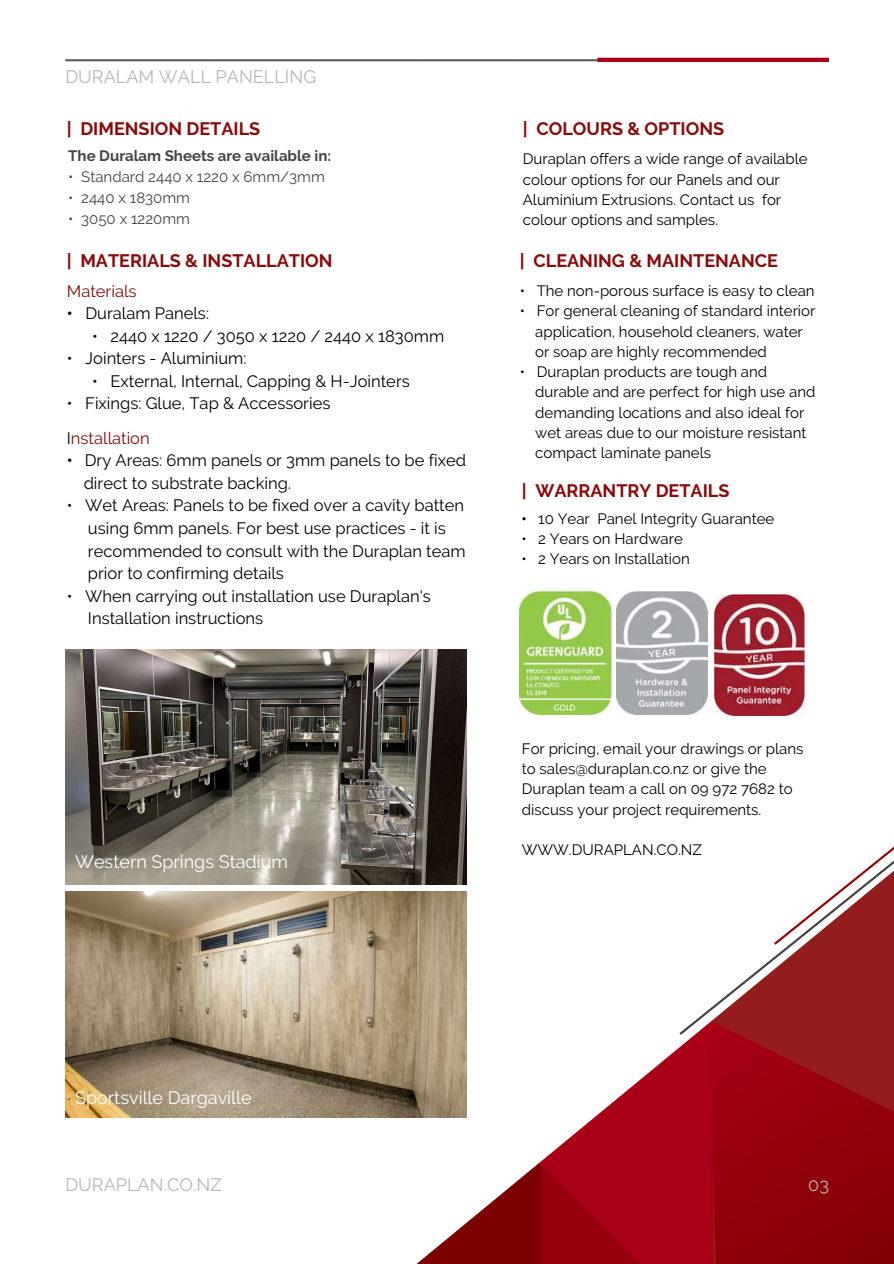
<style>
.page{position:relative;width:894px;height:1264px;background:#fff}
.page>*{position:absolute;margin:0;border:0;box-sizing:border-box;transform-origin:0 0}
.t1{font:700 18px "Raleway";color:#8b0a0a}
.t2{font:18px "Raleway";color:#fff}
.t3{font:18px "Raleway";color:#b8b7b5}
.t4{font:16.5px/22.5px "Raleway";color:#000}
.t5{font:16.5px "Raleway";color:#8b0a0a}
.t6{font:15px/20.2px "Raleway";color:#000}
.t7{font:15px "Raleway";color:#444}
.t8{font:700 15px "Raleway";color:#444}
.s1{font-weight:700}
.s2{color:#8b0a0a}
</style>
<div class="page">
<svg style="left:65px;top:58px;width:763px;height:4px"></svg>
<svg style="left:118px;top:603px;width:775px;height:660px"></svg>
<img style="left:65px;top:649px;width:401px;height:235px">
<svg style="left:679px;top:759px;width:214px;height:275px"></svg>
<img style="left:714px;top:594px;width:90px;height:121px">
<img style="left:616px;top:591px;width:91px;height:123px">
<img style="left:519px;top:591px;width:92px;height:123px">
<img style="left:65px;top:891px;width:401px;height:226px">
<p class="t3" style="left:65px;top:66px;width:252px">DURALAM WALL PANELLING</p>
<p class="t1" style="left:67px;top:118px;width:195px">| DIMENSION DETAILS</p>
<p class="t8" style="left:68px;top:147px;width:264px">The Duralam Sheets are available in:</p>
<p class="t7" style="left:68px;top:168px;width:258px">• Standard 2440 x 1220 x 6mm/3mm</p>
<p class="t7" style="left:68px;top:189px;width:123px">• 2440 x 1830mm</p>
<p class="t7" style="left:68px;top:210px;width:123px">• 3050 x 1220mm</p>
<p class="t1" style="left:67px;top:250px;width:267px">| MATERIALS &amp; INSTALLATION</p>
<p class="t5" style="left:67px;top:281px;width:71px">Materials</p>
<p class="t4" style="left:67px;top:302px;width:144px"><span class="s1">•</span> Duralam Panels:</p>
<p class="t4" style="left:92px;top:325px;width:353px">• 2440 x 1220 / 3050 x 1220 / 2440 x 1830mm</p>
<p class="t4" style="left:67px;top:347px;width:181px">• Jointers - Aluminium:</p>
<p class="t4" style="left:92px;top:370px;width:319px">• External, Internal, Capping &amp; H-Jointers</p>
<p class="t4" style="left:67px;top:386px;width:265px;line-height:34.5px">• Fixings: Glue, Tap &amp; Accessories<br>I<span class="s2">nstallation</span></p>
<p class="t4" style="left:84px;top:449px;width:384px;text-indent:-17px"><span class="s1">•</span> Dry Areas: 6mm panels or 3mm panels to be fixed direct to substrate backing.</p>
<p class="t4" style="left:88px;top:494px;width:379px;text-indent:-21px">• Wet Areas: Panels to be fixed over a cavity batten using 6mm panels. For best use practices - it is recommended to consult with the Duraplan team prior to confirming details</p>
<p class="t4" style="left:88px;top:584px;width:344px;text-indent:-21px">• When carrying out installation use Duraplan's<br>Installation instructions</p>
<p class="t2" style="left:75px;top:850px;width:214px">Western Springs Stadium</p>
<p class="t1" style="left:522px;top:118px;width:203px">| COLOURS &amp; OPTIONS</p>
<p class="t6" style="left:522px;top:149px;width:286px">Duraplan offers a wide range of available colour options for our Panels and our Aluminium Extrusions. Contact us for colour options and samples.</p>
<p class="t1" style="left:519px;top:250px;width:259px">| CLEANING &amp; MAINTENANCE</p>
<p class="t6" style="left:519px;top:280px;width:296px">• The non-porous surface is easy to clean</p>
<p class="t6" style="left:535px;top:301px;width:281px;text-indent:-15px">• For general cleaning of standard interior application, household cleaners, water or soap are highly recommended</p>
<p class="t6" style="left:535px;top:361px;width:281px;text-indent:-15px">• Duraplan products are tough and durable and are perfect for high use and demanding locations and also ideal for wet areas due to our moisture resistant compact laminate panels</p>
<p class="t1" style="left:521px;top:480px;width:209px">| WARRANTRY DETAILS</p>
<p class="t6" style="left:521px;top:508px;width:254px"><span class="s1">•</span> 10 Year Panel Integrity Guarantee</p>
<p class="t6" style="left:521px;top:528px;width:163px">• 2 Years on Hardware</p>
<p class="t6" style="left:521px;top:549px;width:170px">• 2 Years on Installation</p>
<p class="t6" style="left:521px;top:738px;width:283px">For pricing, email your drawings or plans to sales@duraplan.co.nz or give the Duraplan team a call on 09 972 7682 to discuss your project requirements.</p>
<p class="t6" style="left:521px;top:839px;width:182px">WWW.DURAPLAN.CO.NZ</p>
<p class="t2" style="left:75px;top:1087px;width:178px">Sportsville Dargaville</p>
<p class="t3" style="left:65px;top:1174px;width:158px">DURAPLAN.CO.NZ</p>
<p class="t3" style="left:808px;top:1174px;width:22px">03</p>
</div>
